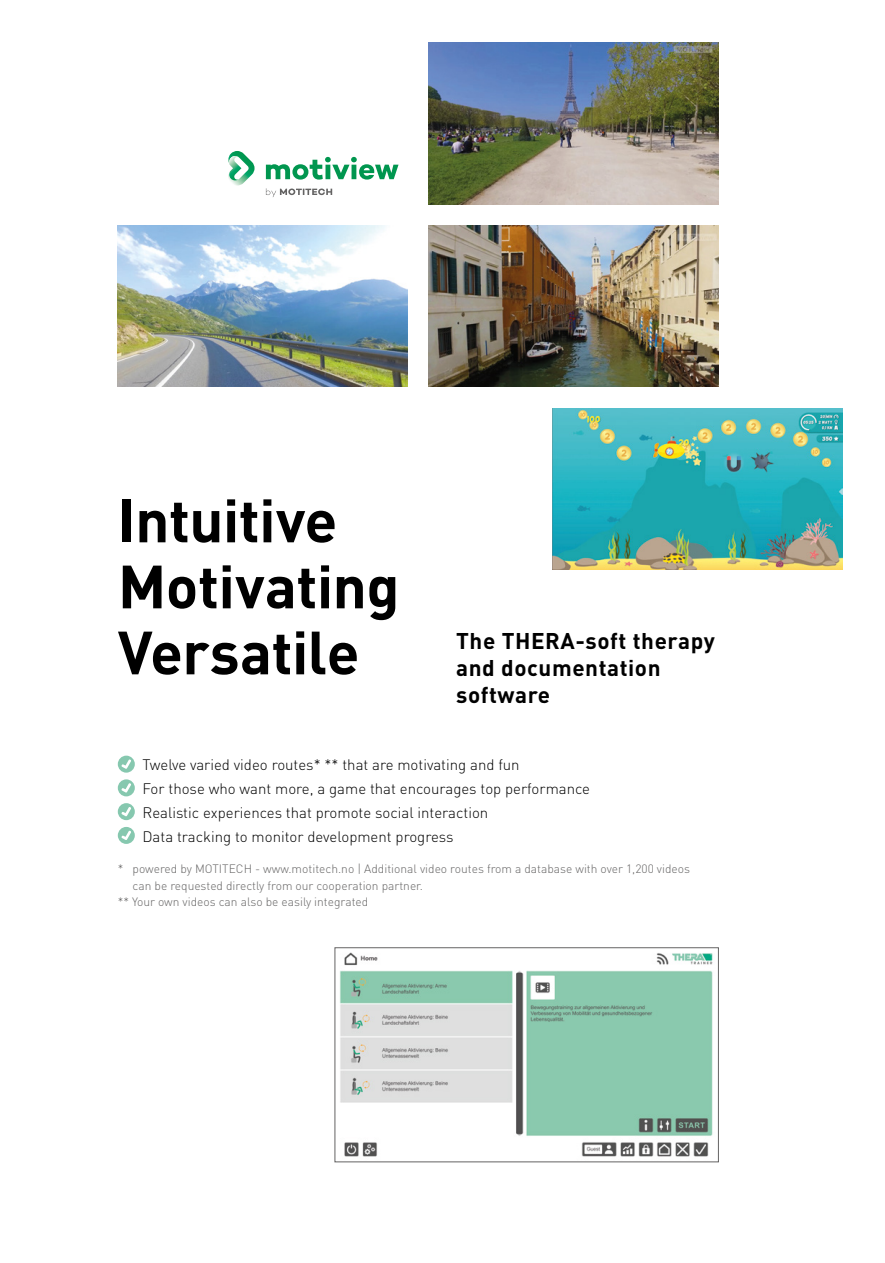
<style>
.page{position:relative;width:885px;height:1263px;background:#fff}
.page>*{position:absolute;margin:0;border:0;box-sizing:border-box;transform-origin:0 0}
.Headline{font:700 60px/66px "DIN Pro";letter-spacing:-.01em;color:#000}
.Subheadline{font:700 22.5px/27px "DIN Pro";letter-spacing:.025em;color:#000}
.t1{font:300 15px "DIN Pro";color:#000}
.Quelle{font:300 12px/16.5px "DIN Pro";color:#646363}
</style>
<div class="page">
<img style="left:118px;top:225px;width:289px;height:162px">
<img style="left:428px;top:42px;width:290px;height:162px">
<img style="left:340px;top:952px;width:373px;height:205px">
<div style="left:335px;top:947px;width:383px;height:215px;border:1px solid #646363"></div>
<img style="left:553px;top:408px;width:289px;height:162px">
<img style="left:428px;top:225px;width:290px;height:162px">
<div style="left:118px;top:756px;width:17px;height:17px;background:#86c8af;border-radius:50%"></div>
<svg style="left:121px;top:759px;width:10px;height:10px"></svg>
<div style="left:118px;top:779px;width:17px;height:17px;background:#86c8af;border-radius:50%"></div>
<svg style="left:121px;top:783px;width:10px;height:10px"></svg>
<div style="left:118px;top:803px;width:17px;height:17px;background:#86c8af;border-radius:50%"></div>
<svg style="left:121px;top:807px;width:10px;height:9px"></svg>
<div style="left:118px;top:827px;width:17px;height:17px;background:#86c8af;border-radius:50%"></div>
<svg style="left:121px;top:830px;width:10px;height:10px"></svg>
<img style="left:228px;top:151px;width:26px;height:35px">
<img style="left:229px;top:156px;width:12px;height:24px">
<svg style="left:233px;top:156px;width:6px;height:2px"></svg>
<svg style="left:266px;top:157px;width:132px;height:23px"></svg>
<svg style="left:266px;top:188px;width:66px;height:9px"></svg>
<p class="Headline" style="left:118px;top:485px;width:221px">Intuitive</p>
<p class="Headline" style="left:118px;top:551px;width:283px">Motivating<br>Versatile</p>
<p class="Subheadline" style="left:456px;top:627px;width:260px">The THERA-soft therapy and documentation software</p>
<p class="t1" style="left:142px;top:755px;width:378px">Twelve varied video routes* ** that are motivating and fun</p>
<p class="t1" style="left:142px;top:778px;width:449px">For those who want more, a game that encourages top performance</p>
<p class="t1" style="left:142px;top:802px;width:347px">Realistic experiences that promote social interaction</p>
<p class="t1" style="left:142px;top:826px;width:312px">Data tracking to monitor development progress</p>
<p class="Quelle" style="left:133px;top:860px;width:559px;text-indent:-15px">* powered by MOTITECH - www.motitech.no | Additional video routes from a database with over 1,200 videos can be requested directly from our cooperation partner.</p>
<p class="Quelle" style="left:118px;top:893px;width:252px">** Your own videos can also be easily integrated</p>
</div>
